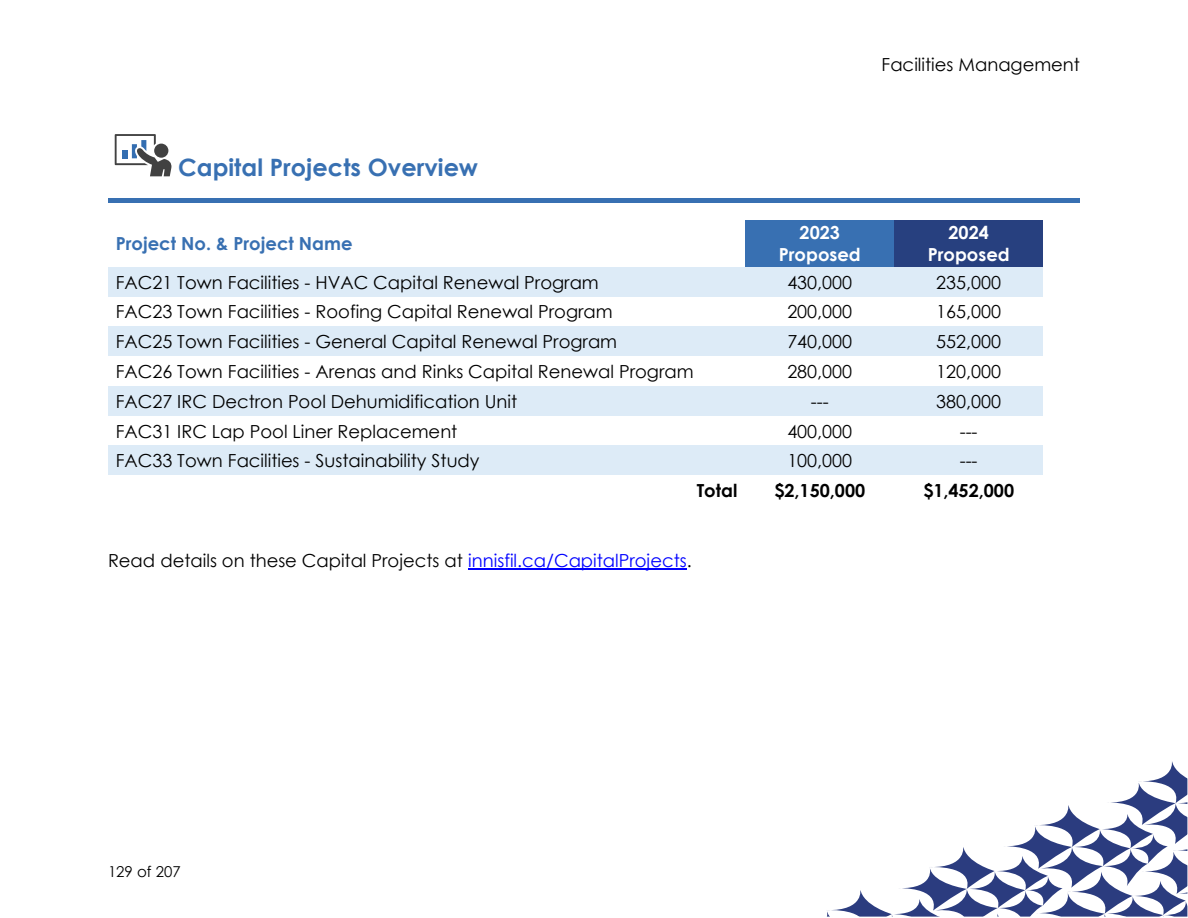
<style>
.page{position:relative;width:1188px;height:918px;background:#fff}
.page>*{position:absolute;margin:0;border:0;box-sizing:border-box;transform-origin:0 0}
.t1{font:700 24px "Century Gothic";color:#3870b2}
.t2{font:18px "Century Gothic";color:#000}
.t3{font:700 18px "Century Gothic";color:#000}
.t4{font:700 18px/22px "Century Gothic";color:#fff;text-align:center}
.t5{font:700 18px "Century Gothic";color:#3870b2}
.t6{font:15px "Century Gothic";color:#000}
.s1{color:#00f}
</style>
<div class="page">
<svg style="left:827px;top:761px;width:360px;height:156px"></svg>
<div style="left:108px;top:198px;width:972px;height:5px;background:#3870b2"></div>
<div style="left:745px;top:220px;width:149px;height:47px;background:#3870b2"></div>
<div style="left:894px;top:220px;width:149px;height:47px;background:#27407f"></div>
<div style="left:108px;top:267px;width:637px;height:30px;background:#ddebf7"></div>
<div style="left:745px;top:267px;width:149px;height:30px;background:#ddebf7"></div>
<div style="left:894px;top:267px;width:149px;height:30px;background:#ddebf7"></div>
<div style="left:108px;top:326px;width:637px;height:30px;background:#ddebf7"></div>
<div style="left:745px;top:326px;width:149px;height:30px;background:#ddebf7"></div>
<div style="left:894px;top:326px;width:149px;height:30px;background:#ddebf7"></div>
<div style="left:108px;top:386px;width:637px;height:30px;background:#ddebf7"></div>
<div style="left:745px;top:386px;width:149px;height:30px;background:#ddebf7"></div>
<div style="left:894px;top:386px;width:149px;height:30px;background:#ddebf7"></div>
<div style="left:108px;top:445px;width:637px;height:30px;background:#ddebf7"></div>
<div style="left:745px;top:445px;width:149px;height:30px;background:#ddebf7"></div>
<div style="left:894px;top:445px;width:149px;height:30px;background:#ddebf7"></div>
<hr style="left:468px;top:569px;width:219px;height:1px;background:#00f">
<svg style="left:115px;top:134px;width:56px;height:42px"></svg>
<div style="left:154px;top:144px;width:14px;height:14px;background:#414141;border-radius:50%"></div>
<h3 class="t1" style="left:178px;top:150px;width:301px">Capital Projects Overview</h3>
<p class="t2" style="left:882px;top:52px;width:200px">Facilities Management</p>
<p class="t5" style="left:116px;top:230px;width:238px">Project No. &amp; Project Name</p>
<p class="t4" style="left:779px;top:221px;width:84px">2023<br>Proposed</p>
<p class="t4" style="left:928px;top:221px;width:84px">2024<br>Proposed</p>
<p class="t2" style="left:116px;top:270px;width:485px">FAC21 Town Facilities - HVAC Capital Renewal Program</p>
<p class="t2" style="left:787px;top:270px;width:66px">430,000</p>
<p class="t2" style="left:936px;top:270px;width:66px">235,000</p>
<p class="t2" style="left:116px;top:299px;width:498px">FAC23 Town Facilities - Roofing Capital Renewal Program</p>
<p class="t2" style="left:787px;top:299px;width:66px">200,000</p>
<p class="t2" style="left:936px;top:299px;width:66px">165,000</p>
<p class="t2" style="left:116px;top:329px;width:503px">FAC25 Town Facilities - General Capital Renewal Program</p>
<p class="t2" style="left:787px;top:329px;width:66px">740,000</p>
<p class="t2" style="left:936px;top:329px;width:66px">552,000</p>
<p class="t2" style="left:116px;top:359px;width:579px">FAC26 Town Facilities - Arenas and Rinks Capital Renewal Program</p>
<p class="t2" style="left:787px;top:359px;width:66px">280,000</p>
<p class="t2" style="left:936px;top:359px;width:66px">120,000</p>
<p class="t2" style="left:116px;top:389px;width:403px">FAC27 IRC Dectron Pool Dehumidification Unit</p>
<p class="t2" style="left:811px;top:389px;width:19px">---</p>
<p class="t2" style="left:936px;top:389px;width:66px">380,000</p>
<p class="t2" style="left:116px;top:419px;width:343px">FAC31 IRC Lap Pool Liner Replacement</p>
<p class="t2" style="left:787px;top:419px;width:66px">400,000</p>
<p class="t2" style="left:960px;top:419px;width:19px">---</p>
<p class="t2" style="left:116px;top:448px;width:365px">FAC33 Town Facilities - Sustainability Study</p>
<p class="t2" style="left:787px;top:448px;width:66px">100,000</p>
<p class="t2" style="left:960px;top:448px;width:19px">---</p>
<p class="t3" style="left:697px;top:477px;width:42px">Total</p>
<p class="t3" style="left:774px;top:477px;width:92px">$2,150,000</p>
<p class="t3" style="left:923px;top:477px;width:92px">$1,452,000</p>
<p class="t2" style="left:108px;top:548px;width:585px">Read details on these Capital Projects at <span class="s1">innisfil.ca/CapitalProjects</span>.</p>
<p class="t6" style="left:108px;top:861px;width:74px">129 of 207</p>
</div>
